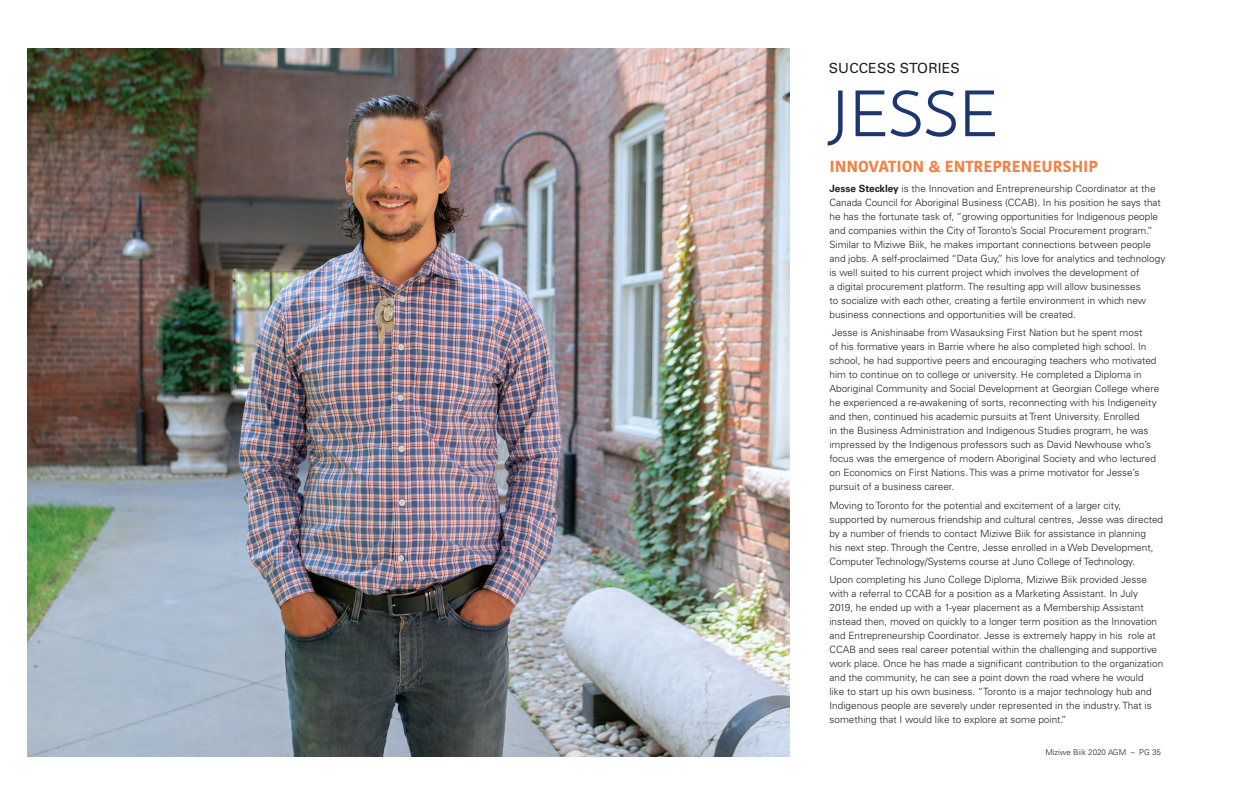
<style>
.page{position:relative;width:1242px;height:810px;background:#fff}
.page>*{position:absolute;margin:0;border:0;box-sizing:border-box;transform-origin:0 0}
.t1{font:64px "Josefin Sans";color:#1d366d}
.t2{font:700 16px "Kohinoor Bangla";color:#f48043}
.t3{font:14px "Univers";letter-spacing:.01em;color:#231f20}
.t4{font:300 10px/14px "Univers";color:#231f20}
.t5{font:300 8px "Univers";color:#231f20}
.s1{font-weight:700}
</style>
<div class="page">
<img style="left:27px;top:48px;width:762px;height:709px">
<p class="t3" style="left:829px;top:60px;width:133px">SUCCESS STORIES</p>
<p class="t1" style="left:830px;top:75px;width:169px">JESSE</p>
<p class="t2" style="left:829px;top:152px;width:270px">INNOVATION &amp; ENTREPRENEURSHIP</p>
<p class="t4" style="left:829px;top:181px;width:337px"><span class="s1">Jesse Steckley</span> is the Innovation and Entrepreneurship Coordinator at the Canada Council for Aboriginal Business (CCAB). In his position he says that he has the fortunate task of, “growing opportunities for Indigenous people and companies within the City of Toronto’s Social Procurement program.” Similar to Miziwe Biik, he makes important connections between people and jobs. A self-proclaimed “Data Guy,” his love for analytics and technology is well suited to his current project which involves the development of<br>a digital procurement platform. The resulting app will allow businesses<br>to socialize with each other, creating a fertile environment in which new business connections and opportunities will be created.</p>
<p class="t4" style="left:829px;top:326px;width:331px">Jesse is Anishinaabe from Wasauksing First Nation but he spent most<br>of his formative years in Barrie where he also completed high school. In school, he had supportive peers and encouraging teachers who motivated him to continue on to college or university. He completed a Diploma in Aboriginal Community and Social Development at Georgian College where he experienced a re-awakening of sorts, reconnecting with his Indigeneity and then, continued his academic pursuits at Trent University. Enrolled<br>in the Business Administration and Indigenous Studies program, he was impressed by the Indigenous professors such as David Newhouse who’s focus was the emergence of modern Aboriginal Society and who lectured on Economics on First Nations. This was a prime motivator for Jesse’s pursuit of a business career.</p>
<p class="t4" style="left:829px;top:498px;width:335px">Moving to Toronto for the potential and excitement of a larger city, supported by numerous friendship and cultural centres, Jesse was directed by a number of friends to contact Miziwe Biik for assistance in planning<br>his next step. Through the Centre, Jesse enrolled in a Web Development, Computer Technology/Systems course at Juno College of Technology.</p>
<p class="t4" style="left:829px;top:573px;width:335px">Upon completing his Juno College Diploma, Miziwe Biik provided Jesse with a referral to CCAB for a position as a Marketing Assistant. In July 2019, he ended up with a 1-year placement as a Membership Assistant instead then, moved on quickly to a longer term position as the Innovation and Entrepreneurship Coordinator. Jesse is extremely happy in his role at CCAB and sees real career potential within the challenging and supportive work place. Once he has made a significant contribution to the organization and the community, he can see a point down the road where he would<br>like to start up his own business. “Toronto is a major technology hub and Indigenous people are severely under represented in the industry. That is something that I would like to explore at some point.”</p>
<p class="t5" style="left:1045px;top:747px;width:117px">Miziwe Biik 2020 AGM – PG 35</p>
</div>
